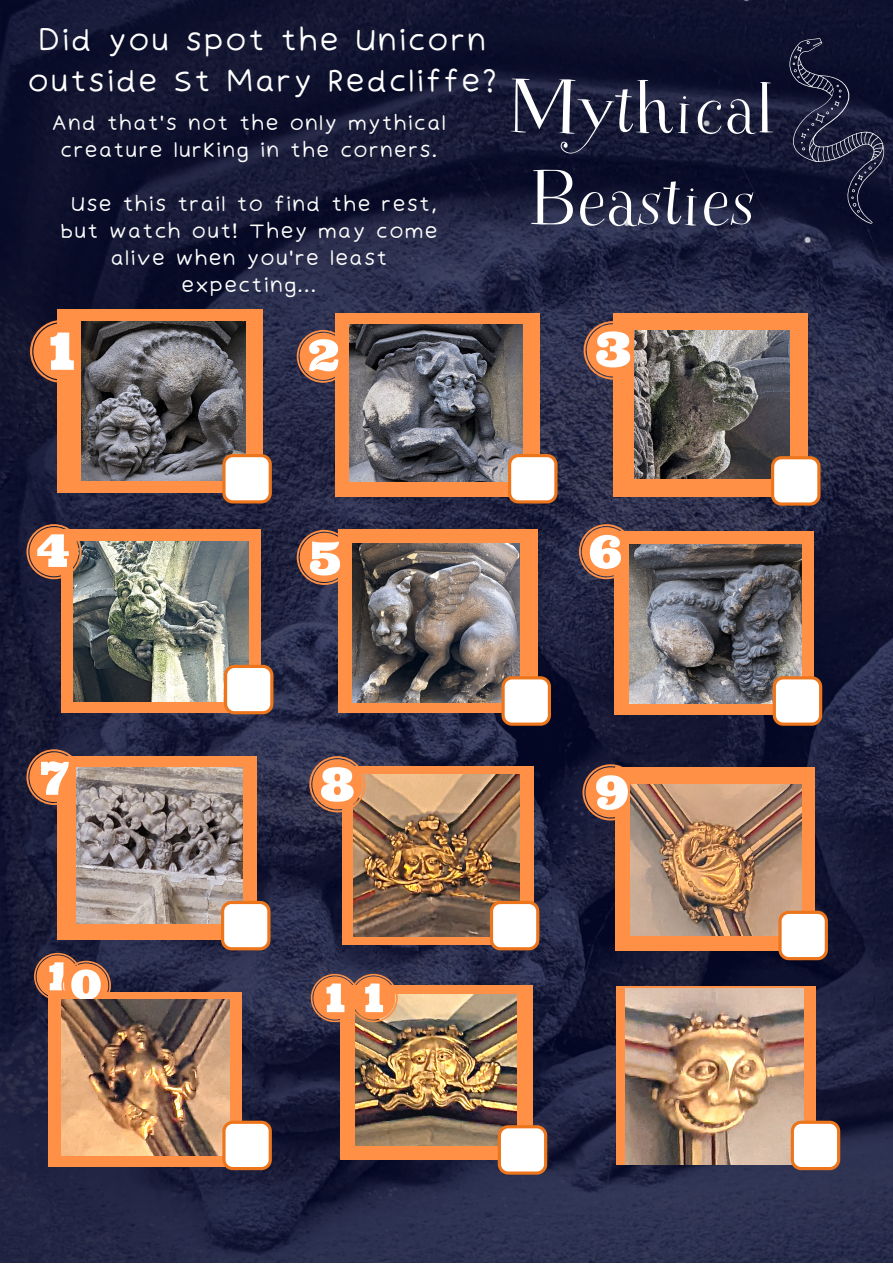
<style>
.page{position:relative;width:893px;height:1264px;background:#fff}
.page>*{position:absolute;margin:0;border:0;box-sizing:border-box;transform-origin:0 0}
.t1{font:65.85px/92.1px "Myster";color:#fff}
.t2{font:29.7px/41px "Irene Florentina";color:#fff;text-align:center}
.t3{font:19.95px/27px "Irene Florentina";color:#fff;text-align:center}
</style>
<div class="page">
<img style="left:0;top:0;width:892px;height:1262px">
<div style="left:335px;top:313px;width:205px;height:183px;background:#ff9045"></div>
<img style="left:604px;top:0;width:288px;height:523px">
<div style="left:58px;top:309px;width:204px;height:183px;background:#ff9045"></div>
<svg style="left:30px;top:320px;width:52px;height:63px"></svg>
<svg style="left:297px;top:330px;width:42px;height:53px"></svg>
<img style="left:82px;top:321px;width:164px;height:160px">
<img style="left:349px;top:325px;width:173px;height:156px">
<div style="left:613px;top:313px;width:194px;height:183px;background:#ff9045"></div>
<svg style="left:583px;top:321px;width:48px;height:58px"></svg>
<img style="left:634px;top:330px;width:155px;height:149px">
<div style="left:61px;top:530px;width:200px;height:183px;background:#ff9045"></div>
<div style="left:337px;top:530px;width:200px;height:183px;background:#ff9045"></div>
<div style="left:613px;top:531px;width:200px;height:183px;background:#ff9045"></div>
<img style="left:73px;top:541px;width:176px;height:160px">
<img style="left:352px;top:543px;width:168px;height:160px">
<div style="left:342px;top:766px;width:191px;height:178px;background:#ff9045"></div>
<div style="left:615px;top:767px;width:199px;height:183px;background:#ff9045"></div>
<img style="left:353px;top:774px;width:166px;height:162px">
<div style="left:340px;top:985px;width:193px;height:174px;background:#ff9045"></div>
<div style="left:616px;top:985px;width:199px;height:179px;background:#ff9045"></div>
<svg style="left:26px;top:524px;width:56px;height:55px"></svg>
<svg style="left:297px;top:530px;width:44px;height:55px"></svg>
<svg style="left:579px;top:524px;width:55px;height:55px"></svg>
<svg style="left:309px;top:756px;width:56px;height:56px"></svg>
<svg style="left:582px;top:764px;width:56px;height:56px"></svg>
<svg style="left:761px;top:33px;width:131px;height:196px;background:#191c37"></svg>
<div style="left:48px;top:992px;width:194px;height:175px;background:#ff9045"></div>
<svg style="left:34px;top:952px;width:77px;height:58px"></svg>
<svg style="left:490px;top:900px;width:49px;height:50px;background:#f3d9c5"></svg>
<img style="left:629px;top:545px;width:172px;height:158px">
<div style="left:58px;top:756px;width:199px;height:183px;background:#ff9045"></div>
<svg style="left:26px;top:749px;width:56px;height:56px"></svg>
<img style="left:77px;top:767px;width:165px;height:157px">
<svg style="left:221px;top:900px;width:49px;height:50px"></svg>
<svg style="left:772px;top:676px;width:50px;height:49px"></svg>
<svg style="left:501px;top:676px;width:50px;height:49px"></svg>
<svg style="left:224px;top:665px;width:49px;height:49px"></svg>
<svg style="left:771px;top:456px;width:49px;height:49px"></svg>
<svg style="left:508px;top:454px;width:49px;height:49px"></svg>
<svg style="left:222px;top:454px;width:50px;height:49px"></svg>
<img style="left:61px;top:999px;width:168px;height:156px">
<svg style="left:222px;top:1120px;width:50px;height:50px"></svg>
<img style="left:356px;top:994px;width:160px;height:151px">
<svg style="left:311px;top:973px;width:87px;height:49px"></svg>
<svg style="left:497px;top:1125px;width:50px;height:49px"></svg>
<img style="left:630px;top:784px;width:171px;height:151px">
<svg style="left:778px;top:910px;width:49px;height:50px"></svg>
<img style="left:625px;top:988px;width:178px;height:176px">
<svg style="left:790px;top:1120px;width:50px;height:50px"></svg>
<p class="t2" style="left:27px;top:20px;width:472px">Did you spot the Unicorn outside St Mary Redcliffe?</p>
<p class="t3" style="left:51px;top:109px;width:397px">And that's not the only mythical creature lurking in the corners.</p>
<p class="t3" style="left:60px;top:190px;width:380px">Use this trail to find the rest, but watch out! They may come alive when you're least expecting...</p>
<p class="t1" style="left:510px;top:64px;width:266px">Mythical<br>Beasties</p>
</div>
